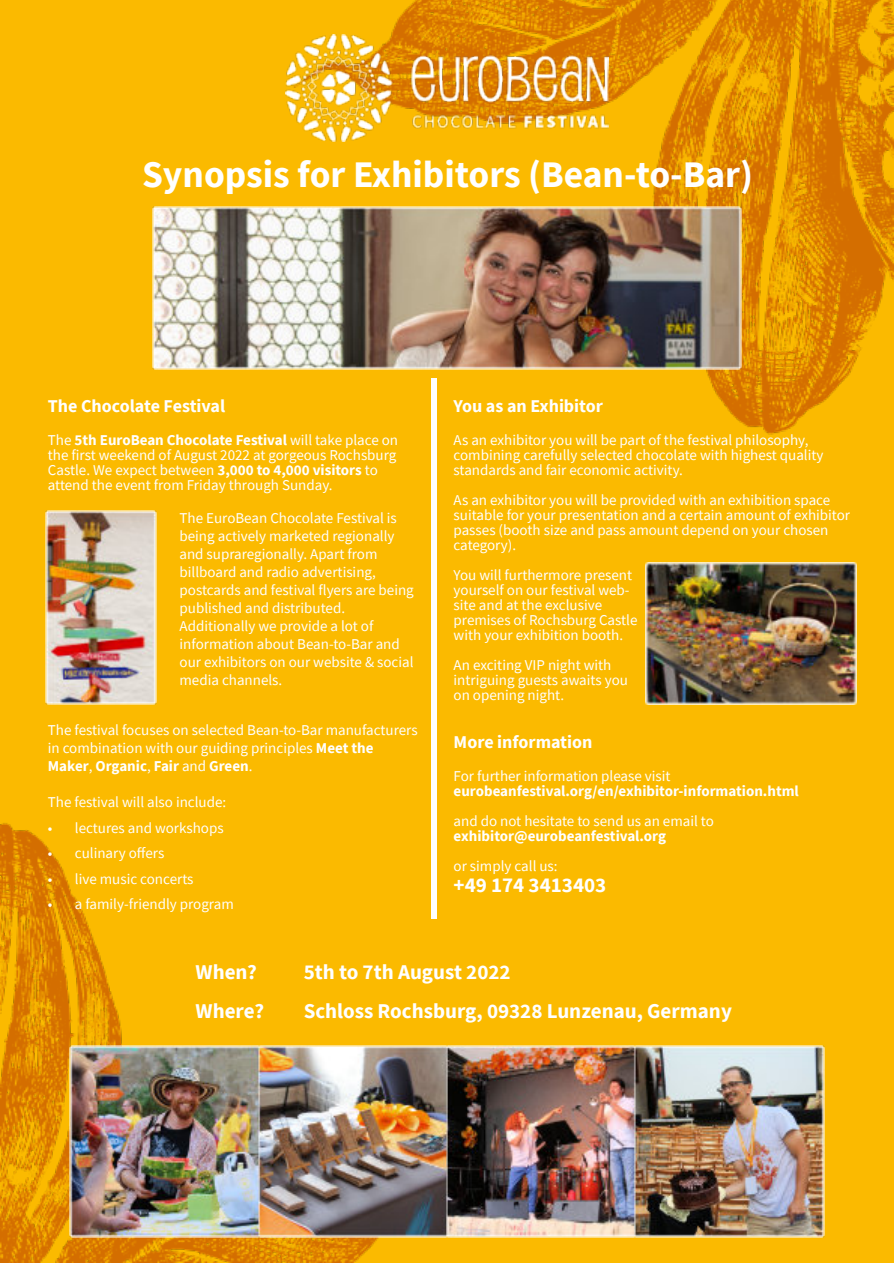
<style>
.page{position:relative;width:894px;height:1263px;background:#fff}
.page>*{position:absolute;margin:0;border:0;box-sizing:border-box;transform-origin:0 0}
.t1{font:700 37.5px "Source Sans Pro";color:#fff}
.t2{font:700 21px "Source Sans Pro";color:#fff}
.t3{font:700 18px "Source Sans Pro";color:#fff}
.t4{font:15px/15px "Source Sans Pro";color:#fff}
.t5{font:700 15px "Source Sans Pro";color:#fff}
.s1{font-weight:700}
</style>
<div class="page">
<img style="left:0;top:0;width:893px;height:1263px">
<img style="left:69px;top:1046px;width:754px;height:192px">
<div style="left:431px;top:378px;width:5px;height:540px;background:#fff"></div>
<img style="left:46px;top:510px;width:110px;height:194px">
<img style="left:645px;top:562px;width:211px;height:142px">
<img style="left:152px;top:206px;width:589px;height:163px">
<img style="left:285px;top:35px;width:323px;height:107px">
<h1 class="t1" style="left:142px;top:159px;width:612px">Synopsis for Exhibitors (Bean-to-Bar)</h1>
<p class="t3" style="left:48px;top:398px;width:179px">The Chocolate Festival</p>
<p class="t4" style="left:48px;top:433px;width:351px">The <span class="s1">5th EuroBean Chocolate Festival</span> will take place on the first weekend of August 2022 at gorgeous Rochsburg Castle. We expect between <span class="s1">3,000 to 4,000 visitors</span> to attend the event from Friday through Sunday.</p>
<p class="t4" style="left:179px;top:510px;width:236px;line-height:18px">The EuroBean Chocolate Festival is being actively marketed regionally and supraregionally. Apart from billboard and radio advertising, postcards and festival flyers are being published and distributed.<br>Additionally we provide a lot of information about Bean-to-Bar and our exhibitors on our website &amp; social media channels.</p>
<p class="t4" style="left:48px;top:722px;width:371px;line-height:18px">The festival focuses on selected Bean-to-Bar manufacturers in combination with our guiding principles <span class="s1">Meet the<br>Maker</span>, <span class="s1">Organic</span>, <span class="s1">Fair</span> and <span class="s1">Green</span>.</p>
<p class="t4" style="left:48px;top:796px;width:180px">The festival will also include:</p>
<p class="t4" style="left:48px;top:821px;width:177px">• lectures and workshops</p>
<p class="t4" style="left:48px;top:847px;width:118px">• culinary offers</p>
<p class="t4" style="left:48px;top:872px;width:147px">• live music concerts</p>
<p class="t4" style="left:48px;top:898px;width:187px">• a family-friendly program</p>
<p class="t3" style="left:453px;top:398px;width:151px">You as an Exhibitor</p>
<p class="t4" style="left:453px;top:433px;width:371px">As an exhibitor you will be part of the festival philosophy, combining carefully selected chocolate with highest quality standards and fair economic activity.</p>
<p class="t4" style="left:453px;top:493px;width:398px">As an exhibitor you will be provided with an exhibition space suitable for your presentation and a certain amount of exhibitor passes (booth size and pass amount depend on your chosen category).</p>
<p class="t4" style="left:453px;top:568px;width:185px">You will furthermore present yourself on our festival web&shy;site and at the exclusive premises of Rochsburg Castle with your exhibition booth.</p>
<p class="t4" style="left:453px;top:658px;width:176px">An exciting VIP night with intriguing guests awaits you on opening night.</p>
<p class="t3" style="left:453px;top:734px;width:140px">More information</p>
<p class="t4" style="left:453px;top:769px;width:218px">For further information please visit</p>
<p class="t5" style="left:453px;top:784px;width:347px">eurobeanfestival.org/en/exhibitor-information.html</p>
<p class="t4" style="left:453px;top:814px;width:262px">and do not hesitate to send us an email to</p>
<p class="t5" style="left:453px;top:829px;width:214px">exhibitor@eurobeanfestival.org</p>
<p class="t4" style="left:453px;top:859px;width:105px">or simply call us:</p>
<h2 class="t2" style="left:453px;top:876px;width:154px">+49 174 3413403</h2>
<h2 class="t2" style="left:195px;top:963px;width:63px">When?</h2>
<h2 class="t2" style="left:303px;top:963px;width:208px">5th to 7th August 2022</h2>
<h2 class="t2" style="left:195px;top:1002px;width:70px">Where?</h2>
<h2 class="t2" style="left:303px;top:1002px;width:429px">Schloss Rochsburg, 09328 Lunzenau, Germany</h2>
</div>
